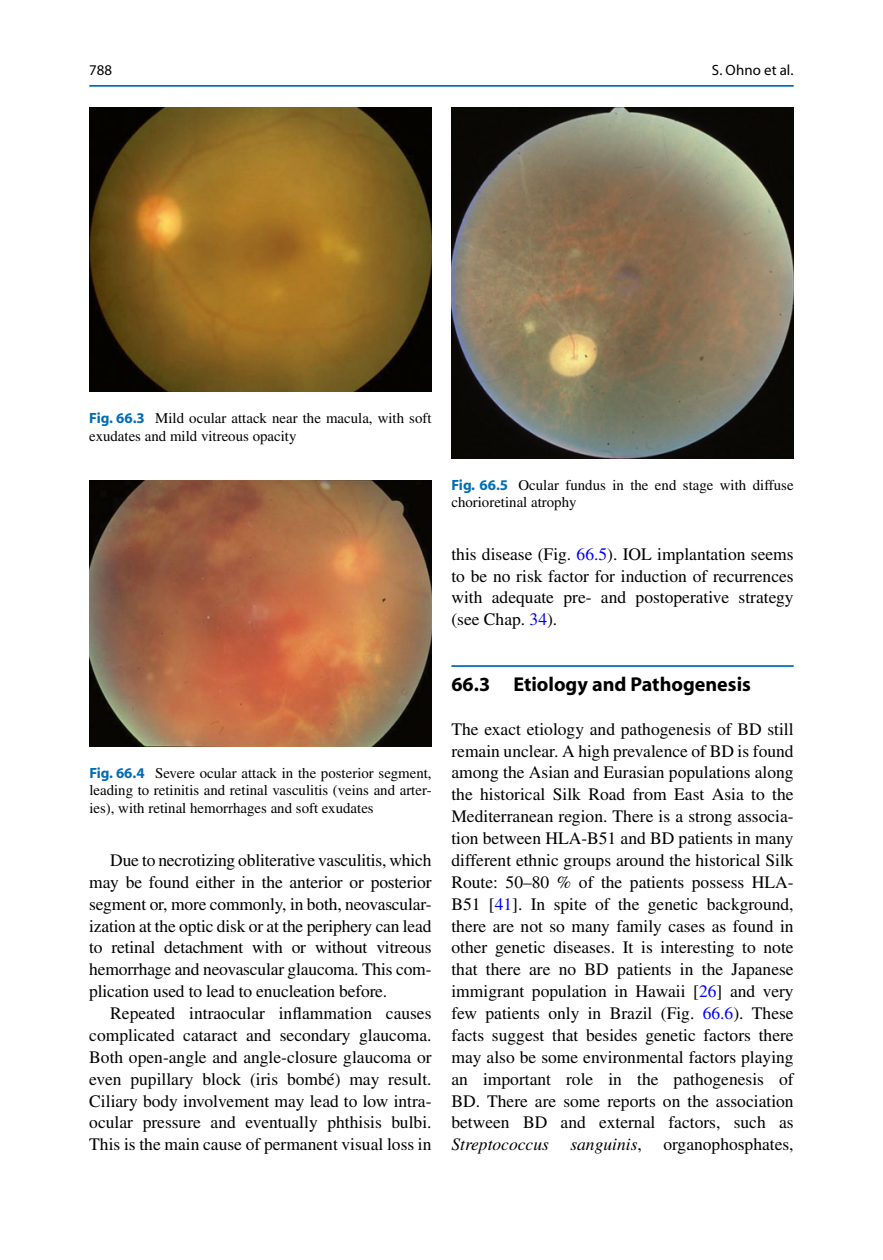
<style>
.page{position:relative;width:883px;height:1260px;background:#fff}
.page>*{position:absolute;margin:0;border:0;box-sizing:border-box;transform-origin:0 0}
.t1{font:700 20.12px "Yhpnrw Myriad";color:#000}
.t2{font:17.5px/21.9px "Txtnhl Times";color:#000;text-align:justify}
.t3{font:italic 17.5px "Xktmmk Times";color:#000}
.t4{font:14.88px/17.5px "Txtnhl Times";color:#000}
.t5{font:14.88px "Wxjwnw Myriad";letter-spacing:.01em;color:#000}
.s1{font-family:"Yhpnrw Myriad";font-weight:700;color:#006db6}
.s2{color:#0000fa}
.s3{font-family:"Txtnhl Times";font-style:normal}
</style>
<div class="page">
<hr style="left:451px;top:665px;width:343px;height:2px;background:#006db6">
<img style="left:89px;top:107px;width:343px;height:285px">
<img style="left:89px;top:481px;width:343px;height:266px">
<img style="left:451px;top:107px;width:343px;height:351px">
<hr style="left:89px;top:85px;width:705px;height:2px;background:#006db6">
<p class="t5" style="left:89px;top:64px;width:24px">788</p>
<p class="t5" style="left:712px;top:64px;width:83px">S. Ohno et al.</p>
<p class="t4" style="left:89px;top:411px;width:344px"><span class="s1">Fig. 66.3</span> Mild ocular attack near the macula, with soft exudates and mild vitreous opacity</p>
<p class="t4" style="left:89px;top:765px;width:344px;text-align:justify"><span class="s1">Fig. 66.4</span> Severe ocular attack in the posterior segment, leading to retinitis and retinal vasculitis (veins and arter&shy;ies), with retinal hemorrhages and soft exudates</p>
<p class="t2" style="left:89px;top:851px;width:344px;text-indent:21px">Due to necrotizing obliterative vasculitis, which may be found either in the anterior or posterior segment or, more commonly, in both, neovascular&shy;ization at the optic disk or at the periphery can lead to retinal detachment with or without vitreous hemorrhage and neovascular glaucoma. This com&shy;plication used to lead to enucleation before.</p>
<p class="t2" style="left:89px;top:1004px;width:344px;text-indent:21px">Repeated intraocular inflammation causes complicated cataract and secondary glaucoma.<br>Both open-angle and angle-closure glaucoma or even pupillary block (iris bombé) may result.<br>Ciliary body involvement may lead to low intra&shy;ocular pressure and eventually phthisis bulbi.<br>This is the main cause of permanent visual loss in</p>
<p class="t4" style="left:451px;top:477px;width:344px"><span class="s1">Fig. 66.5</span> Ocular fundus in the end stage with diffuse chorioretinal atrophy</p>
<p class="t2" style="left:451px;top:545px;width:344px">this disease (Fig. <span class="s2">66.5</span> ). IOL implantation seems to be no risk factor for induction of recurrences with adequate pre- and postoperative strategy (see Chap. <span class="s2">34</span>).</p>
<p class="t1" style="left:451px;top:677px;width:301px">66.3 Etiology and Pathogenesis</p>
<p class="t2" style="left:451px;top:720px;width:344px">The exact etiology and pathogenesis of BD still remain unclear. A high prevalence of BD is found among the Asian and Eurasian populations along the historical Silk Road from East Asia to the Mediterranean region. There is a strong associa&shy;tion between HLA-B51 and BD patients in many different ethnic groups around the historical Silk Route: 50–80 % of the patients possess HLA-B51 [ <span class="s2">41</span> ]. In spite of the genetic background, there are not so many family cases as found in other genetic diseases. It is interesting to note that there are no BD patients in the Japanese immigrant population in Hawaii [ <span class="s2">26</span> ] and very few patients only in Brazil (Fig. <span class="s2">66.6</span> ). These facts suggest that besides genetic factors there may also be some environmental factors playing an important role in the pathogenesis of BD. There are some reports on the association between BD and external factors, such as</p>
<p class="t3" style="left:451px;top:1138px;width:344px">Streptococcus sanguinis <span class="s3">, organophosphates,</span></p>
</div>
